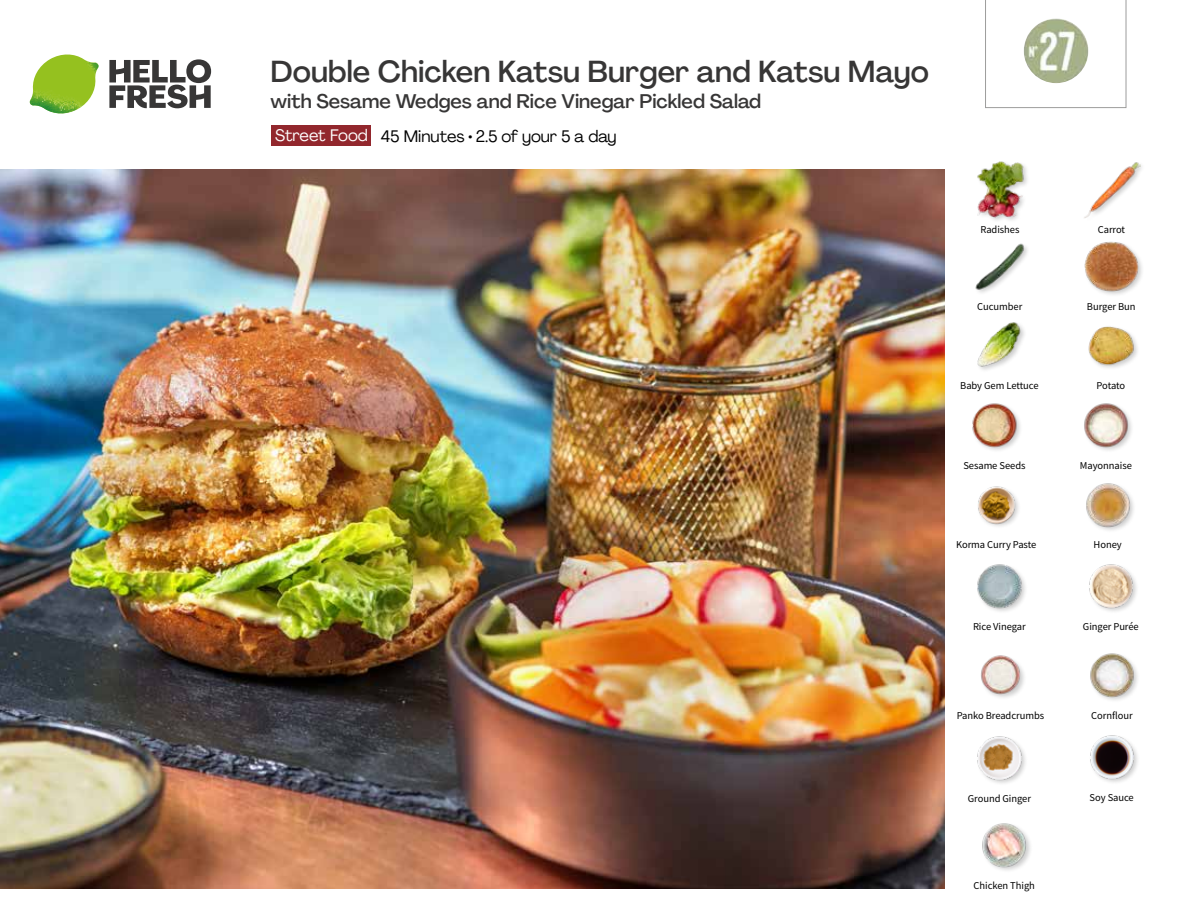
<style>
.page{position:relative;width:1188px;height:918px;background:#fff}
.page>*{position:absolute;margin:0;border:0;box-sizing:border-box;transform-origin:0 0}
.t1{font:500 30px "Agrandir";color:#373636}
.t2{font:500 19.5px "Agrandir";color:#373636}
.t3{font:16.5px "Agrandir";color:#000}
.t4{font:16.5px "Agrandir";letter-spacing:-.005em;color:#fff}
.t5{font:10.5px "Source Sans Pro";letter-spacing:-.005em;color:#000}
</style>
<div class="page">
<svg style="left:109px;top:59px;width:102px;height:49px"></svg>
<img style="left:30px;top:55px;width:69px;height:59px">
<img style="left:0;top:170px;width:945px;height:718px">
<div style="left:271px;top:126px;width:100px;height:20px;background:#92272d"></div>
<img style="left:977px;top:736px;width:49px;height:48px">
<img style="left:981px;top:655px;width:43px;height:43px">
<img style="left:1090px;top:735px;width:48px;height:48px">
<img style="left:982px;top:823px;width:49px;height:48px">
<img style="left:1090px;top:653px;width:48px;height:47px">
<img style="left:978px;top:486px;width:41px;height:41px">
<img style="left:977px;top:564px;width:49px;height:48px">
<img style="left:1089px;top:564px;width:48px;height:48px">
<img style="left:1086px;top:483px;width:48px;height:48px">
<img style="left:977px;top:322px;width:47px;height:48px">
<img style="left:972px;top:403px;width:48px;height:47px">
<img style="left:1084px;top:403px;width:48px;height:48px">
<img style="left:1088px;top:326px;width:50px;height:42px">
<div style="left:976px;top:160px;width:54px;height:63px;background:#000;opacity:.2"></div>
<img style="left:976px;top:161px;width:53px;height:57px">
<img style="left:975px;top:243px;width:53px;height:50px">
<div style="left:1084px;top:240px;width:60px;height:58px;background:#000;opacity:.2"></div>
<img style="left:1084px;top:240px;width:56px;height:55px">
<img style="left:1084px;top:162px;width:56px;height:56px">
<svg style="left:985px;top:0;width:141px;height:108px"></svg>
<h1 class="t1" style="left:271px;top:53px;width:660px">Double Chicken Katsu Burger and Katsu Mayo</h1>
<h2 class="t2" style="left:271px;top:89px;width:492px">with Sesame Wedges and Rice Vinegar Pickled Salad</h2>
<h3 class="t4" style="left:275px;top:125px;width:94px">Street Food</h3>
<h3 class="t3" style="left:381px;top:126px;width:237px">45 Minutes • 2.5 of your 5 a day</h3>
<p class="t5" style="left:980px;top:223px;width:40px">Radishes</p>
<p class="t5" style="left:1098px;top:223px;width:29px">Carrot</p>
<p class="t5" style="left:977px;top:300px;width:47px">Cucumber</p>
<p class="t5" style="left:1087px;top:300px;width:50px">Burger Bun</p>
<p class="t5" style="left:960px;top:379px;width:80px">Baby Gem Lettuce</p>
<p class="t5" style="left:1097px;top:379px;width:30px">Potato</p>
<p class="t5" style="left:963px;top:459px;width:64px">Sesame Seeds</p>
<p class="t5" style="left:1080px;top:459px;width:53px">Mayonnaise</p>
<p class="t5" style="left:956px;top:537px;width:82px">Korma Curry Paste</p>
<p class="t5" style="left:1094px;top:537px;width:30px">Honey</p>
<p class="t5" style="left:973px;top:620px;width:54px">Rice Vinegar</p>
<p class="t5" style="left:1083px;top:620px;width:57px">Ginger Purée</p>
<p class="t5" style="left:957px;top:709px;width:89px">Panko Breadcrumbs</p>
<p class="t5" style="left:1091px;top:709px;width:43px">Cornflour</p>
<p class="t5" style="left:968px;top:792px;width:65px">Ground Ginger</p>
<p class="t5" style="left:974px;top:879px;width:63px">Chicken Thigh</p>
<p class="t5" style="left:1090px;top:790px;width:46px">Soy Sauce</p>
</div>
